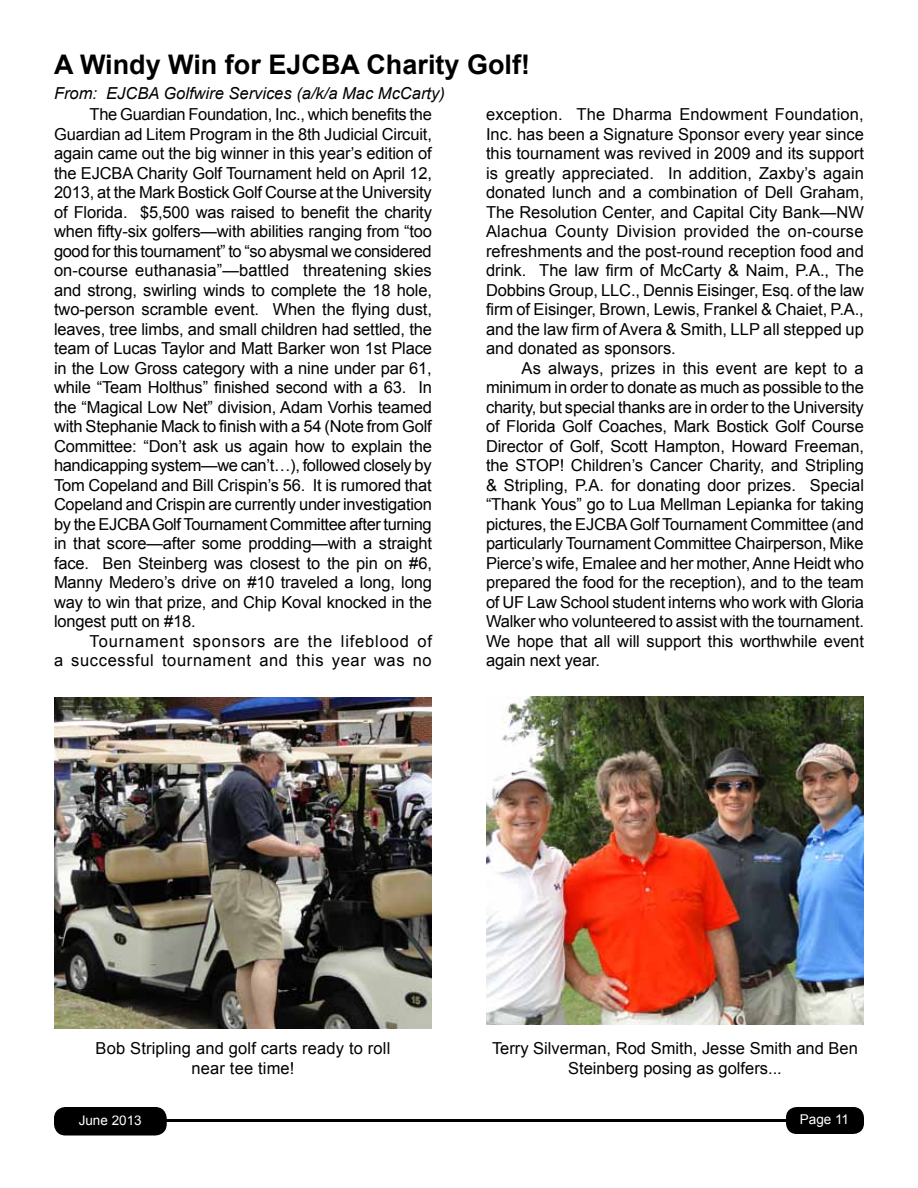
<style>
.page{position:relative;width:918px;height:1188px;background:#fff}
.page>*{position:absolute;margin:0;border:0;box-sizing:border-box;transform-origin:0 0}
.t1{font:700 27px "Arial";color:#000}
.t2{font:16.5px/19.5px "Arial";color:#000;text-align:justify}
.t3{font:16.5px/19.5px "Arial";letter-spacing:.04em;color:#000;text-align:right}
.t4{font:italic 16.5px "Arial";color:#000}
.t5{font:13.5px "Arial";color:#fff}
</style>
<div class="page">
<div style="left:55px;top:1108px;width:111px;height:27px;background:#000;border-radius:11px"></div>
<div style="left:54px;top:1107px;width:113px;height:29px;border:2px solid #000;border-radius:11px"></div>
<div style="left:786px;top:1107px;width:78px;height:27px;background:#000;border-radius:11px"></div>
<hr style="left:81px;top:1119px;width:736px;height:3px;background:#000">
<img style="left:486px;top:696px;width:378px;height:329px">
<img style="left:54px;top:698px;width:378px;height:330px">
<h1 class="t1" style="left:54px;top:46px;width:478px">A Windy Win for EJCBA Charity Golf!</h1>
<p class="t4" style="left:54px;top:82px;width:392px">From: EJCBA Golfwire Services (a/k/a Mac McCarty)</p>
<p class="t2" style="left:54px;top:105px;width:380px;text-indent:36px">The Guardian Foundation, Inc., which benefits the Guardian ad Litem Program in the 8th Judicial Circuit, again came out the big winner in this year’s edition of the EJCBA Charity Golf Tournament held on April 12, 2013, at the Mark Bostick Golf Course at the University of Florida. $5,500 was raised to benefit the charity when fifty-six golfers—with abilities ranging from “too good for this tournament” to “so abysmal we considered on-course euthanasia”—battled threatening skies and strong, swirling winds to complete the 18 hole, two-person scramble event. When the flying dust, leaves, tree limbs, and small children had settled, the team of Lucas Taylor and Matt Barker won 1st Place in the Low Gross category with a nine under par 61, while “Team Holthus” finished second with a 63. In the “Magical Low Net” division, Adam Vorhis teamed with Stephanie Mack to finish with a 54 (Note from Golf Committee: “Don’t ask us again how to explain the handicapping system—we can’t…), followed closely by Tom Copeland and Bill Crispin’s 56. It is rumored that Copeland and Crispin are currently under investigation by the EJCBA Golf Tournament Committee after turning in that score—after some prodding—with a straight face. Ben Steinberg was closest to the pin on #6, Manny Medero’s drive on #10 traveled a long, long way to win that prize, and Chip Koval knocked in the longest putt on #18.</p>
<p class="t3" style="left:54px;top:631px;width:380px">Tournament sponsors are the lifeblood of<br>a successful tournament and this year was no</p>
<p class="t2" style="left:486px;top:105px;width:380px">exception. The Dharma Endowment Foundation, Inc. has been a Signature Sponsor every year since this tournament was revived in 2009 and its support is greatly appreciated. In addition, Zaxby’s again donated lunch and a combination of Dell Graham, The Resolution Center, and Capital City Bank—NW Alachua County Division provided the on-course refreshments and the post-round reception food and drink. The law firm of McCarty &amp; Naim, P.A., The Dobbins Group, LLC., Dennis Eisinger, Esq. of the law firm of Eisinger, Brown, Lewis, Frankel &amp; Chaiet, P.A., and the law firm of Avera &amp; Smith, LLP all stepped up and donated as sponsors.</p>
<p class="t2" style="left:486px;top:358px;width:380px;text-indent:36px">As always, prizes in this event are kept to a minimum in order to donate as much as possible to the charity, but special thanks are in order to the University of Florida Golf Coaches, Mark Bostick Golf Course Director of Golf, Scott Hampton, Howard Freeman, the STOP! Children’s Cancer Charity, and Stripling &amp; Stripling, P.A. for donating door prizes. Special “Thank Yous” go to Lua Mellman Lepianka for taking pictures, the EJCBA Golf Tournament Committee (and particularly Tournament Committee Chairperson, Mike Pierce’s wife, Emalee and her mother, Anne Heidt who prepared the food for the reception), and to the team of UF Law School student interns who work with Gloria Walker who volunteered to assist with the tournament.<br>We hope that all will support this worthwhile event again next year.</p>
<p class="t2" style="left:96px;top:1039px;width:296px;text-align:center">Bob Stripling and golf carts ready to roll near tee time!</p>
<p class="t2" style="left:492px;top:1039px;width:367px;text-align:center">Terry Silverman, Rod Smith, Jesse Smith and Ben<br>Steinberg posing as golfers...</p>
<p class="t5" style="left:79px;top:1111px;width:65px">June 2013</p>
<p class="t5" style="left:800px;top:1111px;width:51px">Page 11</p>
</div>
